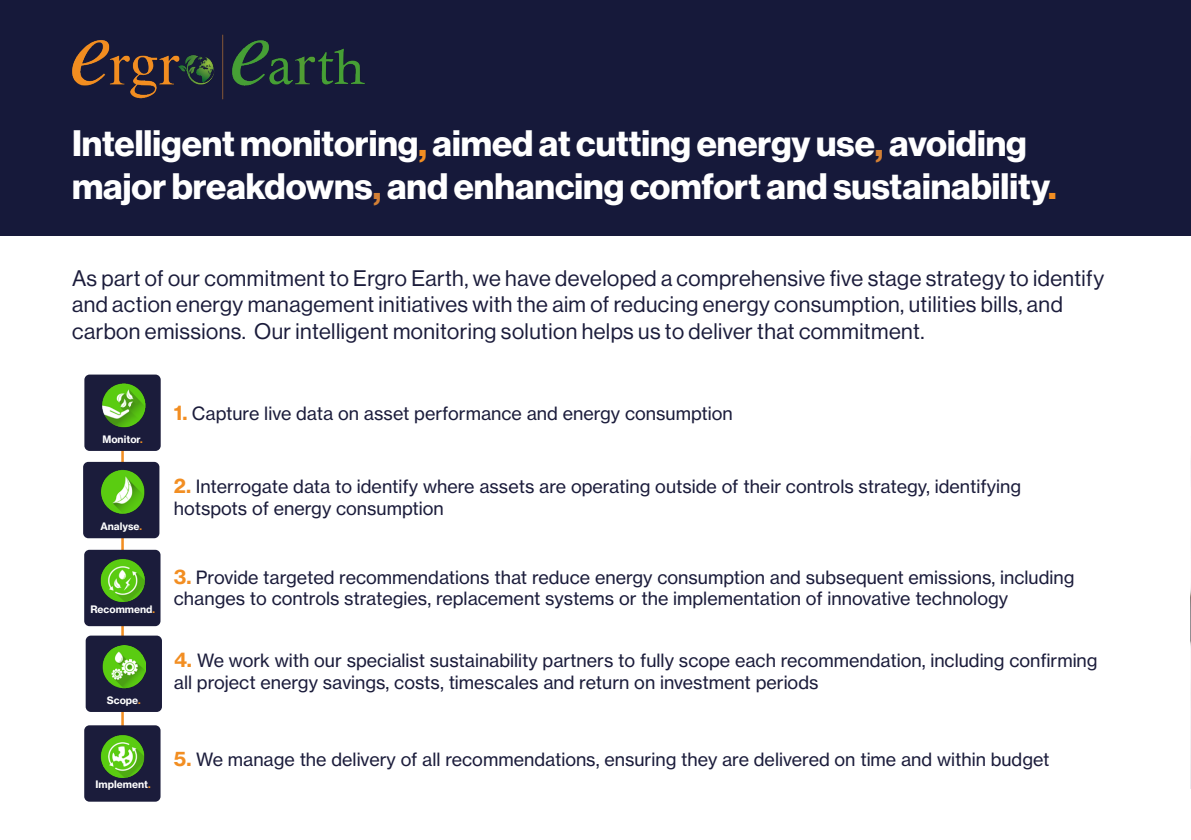
<style>
.page{position:relative;width:1191px;height:840px;background:#fff}
.page>*{position:absolute;margin:0;border:0;box-sizing:border-box;transform-origin:0 0}
.t1{font:36px/43.2px "N Haas Grotesk DS Pro 75 Bd";color:#fff}
.t2{font:22px/26.4px "N Haas Grotesk DS Pro 55 Rg";letter-spacing:.02em;color:#1b1c3b}
.t3{font:18px/21.6px "N Haas Grotesk TX Pro 55 Rg";color:#1b1c3b}
.t4{font:10.2px "N Haas Grotesk TX Pro 75 Bd";color:#fff}
.s1{color:#f28e22}
.s2{color:#d38035}
.s3{font-family:"N Haas Grotesk TX Pro 75 Bd";font-size:19.8px;color:#f28e22}
</style>
<div class="page">
<div style="left:0;top:0;width:1191px;height:235px;background:#16193a"></div>
<img style="left:1190px;top:461px;width:1px;height:326px">
<hr style="left:121px;top:387px;width:3px;height:401px;background:#f28e22">
<div style="left:83px;top:461px;width:76px;height:77px;background:#1b1c3b;border-radius:5px"></div>
<img style="left:101px;top:469px;width:44px;height:45px">
<div style="left:84px;top:549px;width:76px;height:76px;background:#1b1c3b;border-radius:5px"></div>
<img style="left:100px;top:559px;width:45px;height:42px">
<div style="left:84px;top:374px;width:77px;height:76px;background:#1b1c3b;border-radius:5px"></div>
<img style="left:102px;top:383px;width:44px;height:45px">
<div style="left:84px;top:725px;width:76px;height:76px;background:#1b1c3b;border-radius:5px"></div>
<img style="left:100px;top:735px;width:45px;height:42px">
<div style="left:86px;top:635px;width:76px;height:76px;background:#1b1c3b;border-radius:5px"></div>
<img style="left:102px;top:645px;width:44px;height:44px">
<img style="left:72px;top:34px;width:292px;height:66px">
<p class="t1" style="left:72px;top:122px;width:986px">Intelligent monitoring<span class="s1">,</span> aimed at cutting energy use<span class="s2">,</span> avoiding major breakdowns<span class="s2">,</span> and enhancing comfort and sustainability<span class="s1">.</span></p>
<p class="t2" style="left:72px;top:265px;width:1033px">As part of our commitment to Ergro Earth, we have developed a comprehensive five stage strategy to identify and action energy management initiatives with the aim of reducing energy consumption, utilities bills, and carbon emissions. Our intelligent monitoring solution helps us to deliver that commitment.</p>
<p class="t4" style="left:102px;top:432px;width:42px">Monitor<span class="s1">.</span></p>
<p class="t4" style="left:100px;top:519px;width:43px">Analyse<span class="s1">.</span></p>
<p class="t4" style="left:90px;top:603px;width:66px">Recommend<span class="s1">.</span></p>
<p class="t4" style="left:107px;top:693px;width:36px">Scope<span class="s1">.</span></p>
<p class="t4" style="left:95px;top:777px;width:57px">Implement<span class="s1">.</span></p>
<p class="t3" style="left:174px;top:402px;width:560px"><span class="s3">1.</span> Capture live data on asset performance and energy consumption</p>
<p class="t3" style="left:174px;top:475px;width:848px"><span class="s3">2.</span> Interrogate data to identify where assets are operating outside of their controls strategy, identifying hotspots of energy consumption</p>
<p class="t3" style="left:174px;top:565px;width:902px"><span class="s3">3.</span> Provide targeted recommendations that reduce energy consumption and subsequent emissions, including changes to controls strategies, replacement systems or the implementation of innovative technology</p>
<p class="t3" style="left:174px;top:649px;width:925px"><span class="s3">4.</span> We work with our specialist sustainability partners to fully scope each recommendation, including confirming all project energy savings, costs, timescales and return on investment periods</p>
<p class="t3" style="left:174px;top:748px;width:877px"><span class="s3">5.</span> We manage the delivery of all recommendations, ensuring they are delivered on time and within budget</p>
</div>
